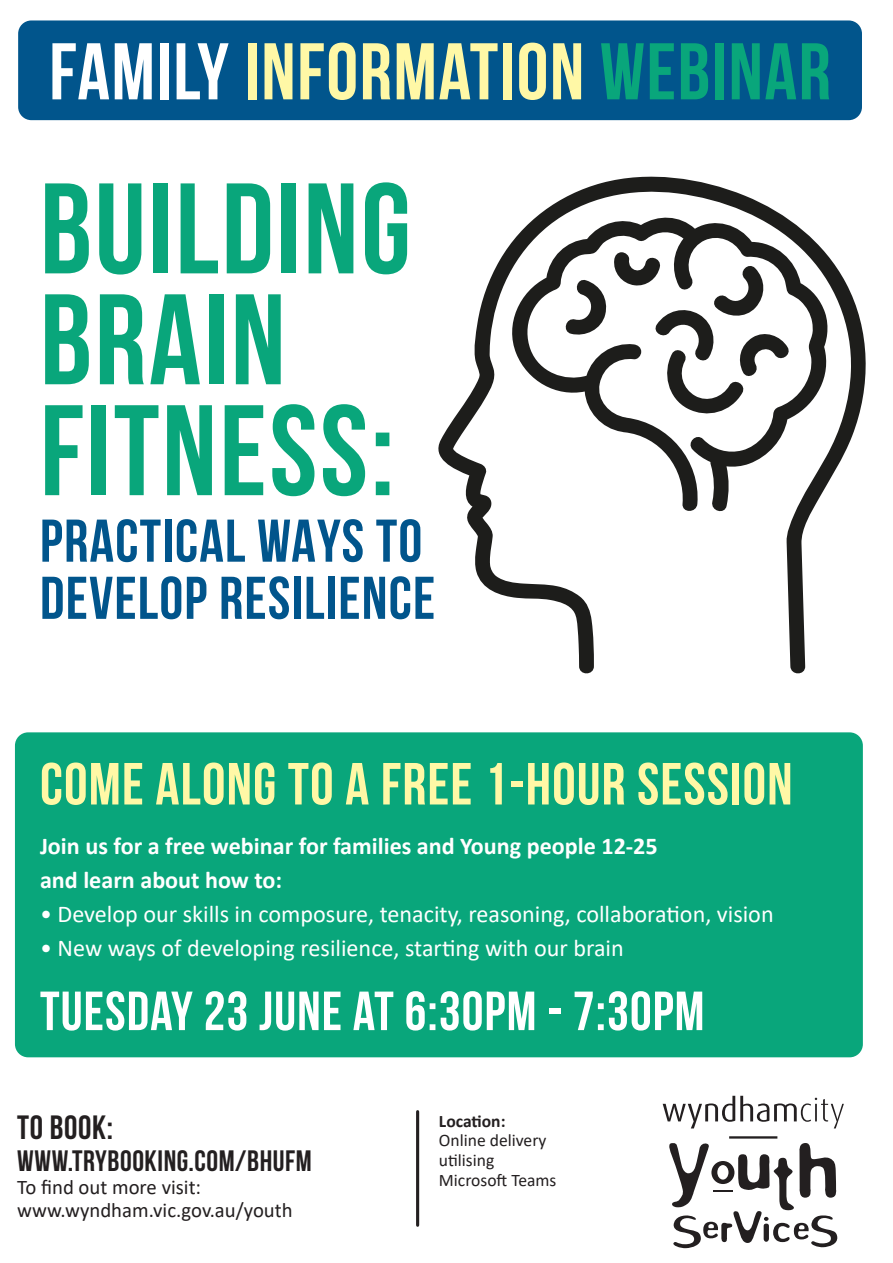
<style>
.page{position:relative;width:893px;height:1263px;background:#fff}
.page>*{position:absolute;margin:0;border:0;box-sizing:border-box;transform-origin:0 0}
.t1{font:700 128.55px/110.9px "Bebas Neue";letter-spacing:.02em;color:#09a67b}
.t2{font:700 80.1px "Bebas Neue";letter-spacing:.02em;color:#fff8a6}
.t3{font:700 60.15px/57.2px "Bebas Neue";letter-spacing:.02em;color:#01558c}
.t4{font:700 59.25px "Bebas Neue";letter-spacing:.02em;color:#fff8a6}
.t5{font:700 55.05px "Bebas Neue";letter-spacing:.02em;color:#fff}
.t6{font:700 33.6px "Bebas Neue";letter-spacing:.02em;color:#231f20}
.t7{font:700 29.55px "Bebas Neue";letter-spacing:.02em;color:#231f20}
.t8{font:24.15px "Calibri";color:#fff}
.t9{font:700 24.15px/34px "Calibri";color:#fff}
.t10{font:20.7px/22.8px "Calibri";color:#231f20}
.t11{font:17.55px/19.8px "Calibri";color:#231f20}
.s1{color:#fff}
.s2{color:#09a67b}
.s3{font-weight:700}
</style>
<div class="page">
<div style="left:15px;top:732px;width:848px;height:325px;background:#09a67b;border-radius:13px"></div>
<hr style="left:416px;top:1111px;width:3px;height:114px;background:#231f20">
<svg style="left:669px;top:1143px;width:169px;height:105px"></svg>
<hr style="left:729px;top:1136px;width:48px;height:2px;background:#231f20">
<svg style="left:663px;top:1096px;width:181px;height:32px"></svg>
<div style="left:18px;top:20px;width:844px;height:100px;background:#01558c;border-radius:13px"></div>
<svg style="left:438px;top:176px;width:428px;height:498px"></svg>
<svg style="left:504px;top:214px;width:326px;height:301px"></svg>
<p class="t2" style="left:49px;top:28px;width:783px"><span class="s1">FAMILY</span> INFORMATION <span class="s2">WEBINAR</span></p>
<p class="t1" style="left:40px;top:172px;width:373px">BUILDING<br>BRAIN<br>FITNESS:</p>
<p class="t3" style="left:40px;top:512px;width:397px">PRACTICAL WAYS TO<br>DEVELOP RESILIENCE</p>
<p class="t4" style="left:40px;top:751px;width:754px">COME ALONG TO A FREE 1-HOUR SESSION</p>
<p class="t9" style="left:40px;top:829px;width:619px">Join us for a free webinar for families and Young people 12-25 and learn about how to:</p>
<p class="t8" style="left:40px;top:897px;width:735px">• Develop our skills in composure, tenacity, reasoning, collaboration, vision</p>
<p class="t8" style="left:40px;top:931px;width:585px">• New ways of developing resilience, starting with our brain</p>
<p class="t5" style="left:40px;top:981px;width:666px">TUESDAY 23 JUNE AT 6:30PM - 7:30PM</p>
<p class="t6" style="left:17px;top:1108px;width:97px">TO BOOK:</p>
<p class="t7" style="left:17px;top:1145px;width:296px">WWW.TRYBOOKING.COM/BHUFM</p>
<p class="t10" style="left:17px;top:1175px;width:277px">To find out more visit: www.wyndham.vic.gov.au/youth</p>
<p class="t11" style="left:439px;top:1110px;width:119px"><span class="s3">Location:<br></span>Online delivery utilising<br>Microsoft Teams</p>
</div>
